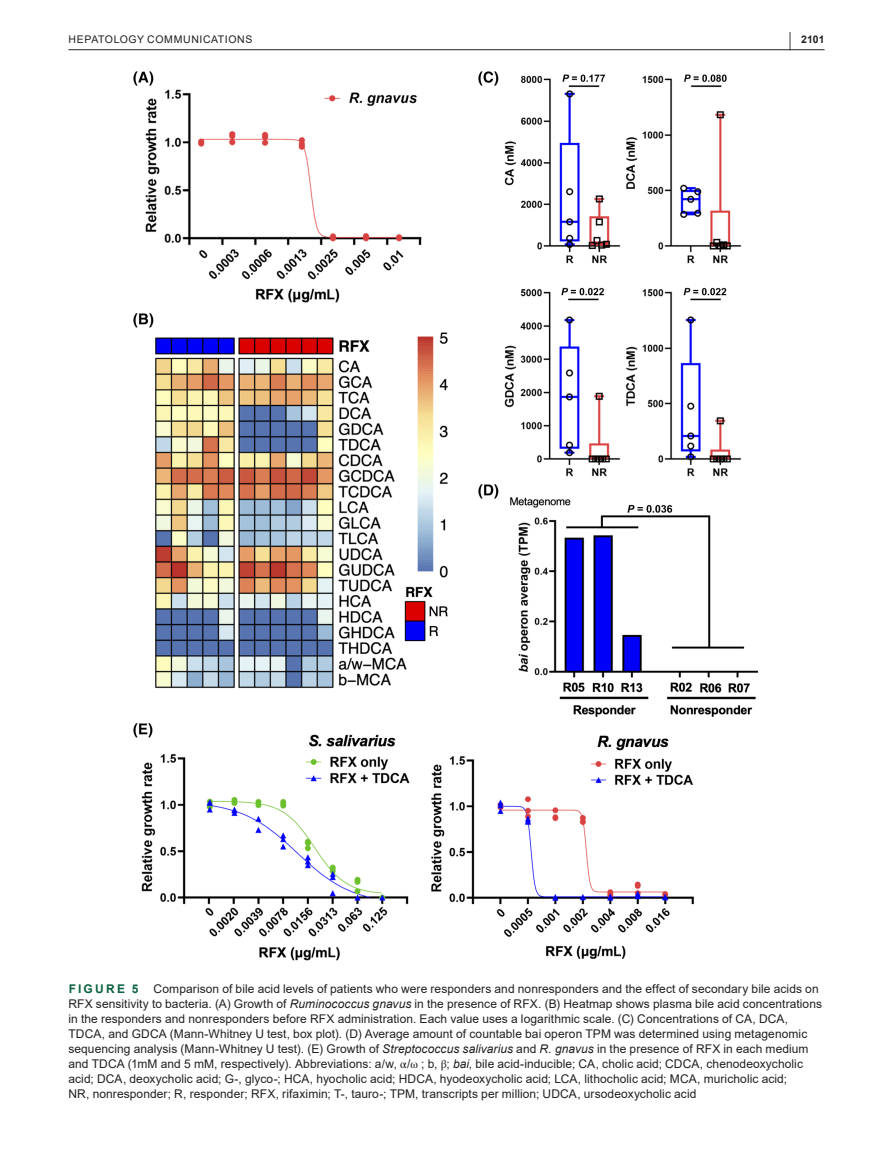
<style>
.page{position:relative;width:893px;height:1174px;background:#fff}
.page>*{position:absolute;margin:0;border:0;box-sizing:border-box;transform-origin:0 0}
.t1{font:700 19.5px "Arial";color:#231f20;scale:.38 1}
.t2{font:12px/15px "Arial";letter-spacing:.005em;color:#231f20}
.t3{font:700 12px "Arial";letter-spacing:.185em;color:#0d6341}
.t4{font:10.5px "Arial";letter-spacing:.055em;color:#231f20}
.t5{font:700 10.5px "Arial";color:#231f20}
.s1{font-style:italic}
.s2{font-family:"STIX"}
</style>
<div class="page">
<hr style="left:68px;top:49px;width:756px;height:1px;background:#231f20">
<img style="left:133px;top:71px;width:626px;height:890px">
<h1 class="t1" style="left:789px;top:25px;width:7px">|</h1>
<p class="t4" style="left:69px;top:32px;width:185px">HEPATOLOGY COMMUNICATIONS</p>
<p class="t5" style="left:801px;top:32px;width:25px">2101</p>
<p class="t2" style="left:68px;top:981px;width:755px;text-indent:85px">Comparison of bile acid levels of patients who were responders and nonresponders and the effect of secondary bile acids on RFX sensitivity to bacteria. (A) Growth of <span class="s1">Ruminococcus gnavus</span> in the presence of RFX. (B) Heatmap shows plasma bile acid concentrations in the responders and nonresponders before RFX administration. Each value uses a logarithmic scale. (C) Concentrations of CA, DCA, TDCA, and GDCA (Mann-Whitney U test, box plot). (D) Average amount of countable bai operon TPM was determined using metagenomic sequencing analysis (Mann-Whitney U test). (E) Growth of <span class="s1">Streptococcus salivarius</span> and <span class="s1">R. gnavus</span> in the presence of RFX in each medium and TDCA (1mM and 5 mM, respectively). Abbreviations: a/w, <span class="s2">α</span>/<span class="s2">ω</span> ; b, <span class="s2">β</span>; <span class="s1">bai</span>, bile acid-inducible; CA, cholic acid; CDCA, chenodeoxycholic acid; DCA, deoxycholic acid; G-, glyco-; HCA, hyocholic acid; HDCA, hyodeoxycholic acid; LCA, lithocholic acid; MCA, muricholic acid;<br>NR, nonresponder; R, responder; RFX, rifaximin; T-, tauro-; TPM, transcripts per million; UDCA, ursodeoxycholic acid</p>
<p class="t3" style="left:69px;top:980px;width:71px">FIGURE 5</p>
</div>
